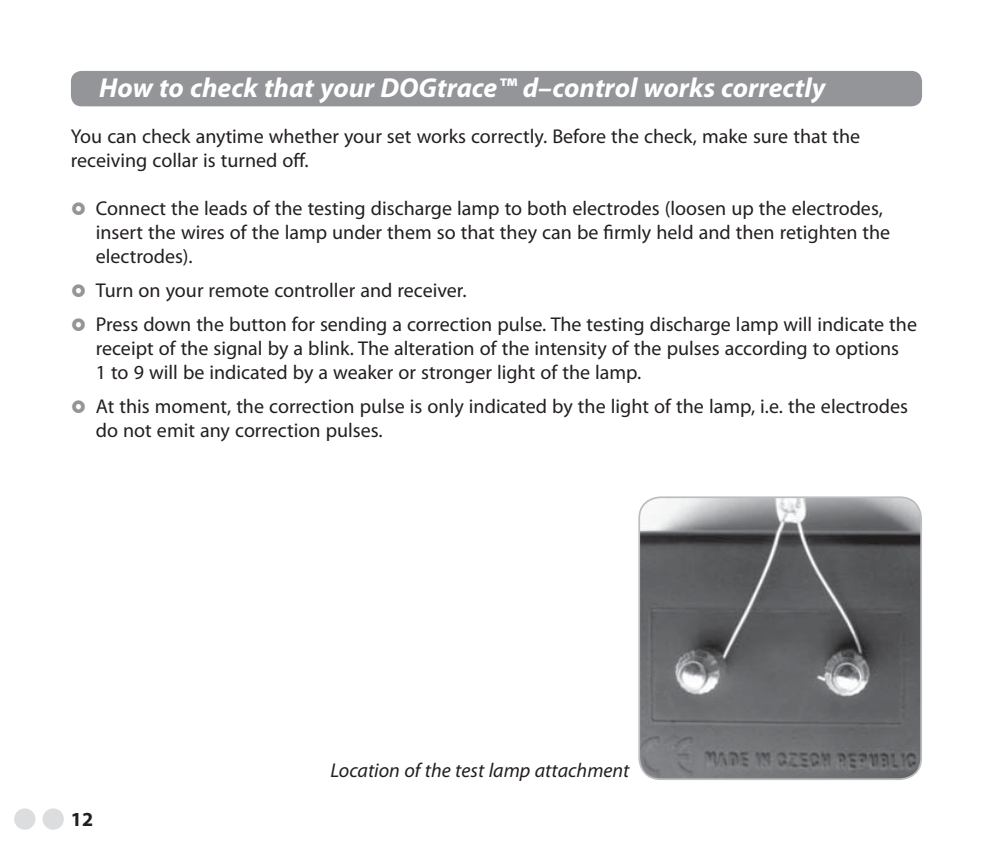
<style>
.page{position:relative;width:993px;height:851px;background:#fff}
.page>*{position:absolute;margin:0;border:0;box-sizing:border-box;transform-origin:0 0}
.t1{font:italic 700 27.5px "Myriad Pro";color:#fff}
.t2{font:20px/24px "Myriad Pro";color:#231f20}
.t3{font:italic 20px "Myriad Pro";color:#231f20}
.t4{font:700 20px "Myriad Pro";color:#231f20}
</style>
<div class="page">
<div style="left:71px;top:71px;width:850px;height:35px;background:#939598;border-radius:11px"></div>
<div style="left:14px;top:808px;width:21px;height:21px;background:#dcddde;border-radius:50%"></div>
<div style="left:43px;top:808px;width:21px;height:21px;background:#dcddde;border-radius:50%"></div>
<img style="left:639px;top:497px;width:281px;height:282px;border-radius:21px">
<div style="left:638px;top:496px;width:283px;height:284px;border:2px solid #bbbdc0;border-radius:21px"></div>
<h1 class="t1" style="left:99px;top:78px;width:727px">How to check that your DOGtrace™ d–control works correctly</h1>
<p class="t2" style="left:71px;top:126px;width:790px">You can check anytime whether your set works correctly. Before the check, make sure that the receiving collar is turned off.</p>
<p class="t2" style="left:96px;top:198px;width:795px">Connect the leads of the testing discharge lamp to both electrodes (loosen up the electrodes, insert the wires of the lamp under them so that they can be firmly held and then retighten the electrodes).</p>
<p class="t2" style="left:96px;top:275px;width:822px;line-height:34px">Turn on your remote controller and receiver.<br>Press down the button for sending a correction pulse. The testing discharge lamp will indicate the</p>
<p class="t2" style="left:96px;top:338px;width:804px">receipt of the signal by a blink. The alteration of the intensity of the pulses according to options<br>1 to 9 will be indicated by a weaker or stronger light of the lamp.</p>
<p class="t2" style="left:96px;top:396px;width:813px">At this moment, the correction pulse is only indicated by the light of the lamp, i.e. the electrodes do not emit any correction pulses.</p>
<p class="t4" style="left:71px;top:811px;width:24px">12</p>
<p class="t3" style="left:330px;top:762px;width:300px">Location of the test lamp attachment</p>
</div>
